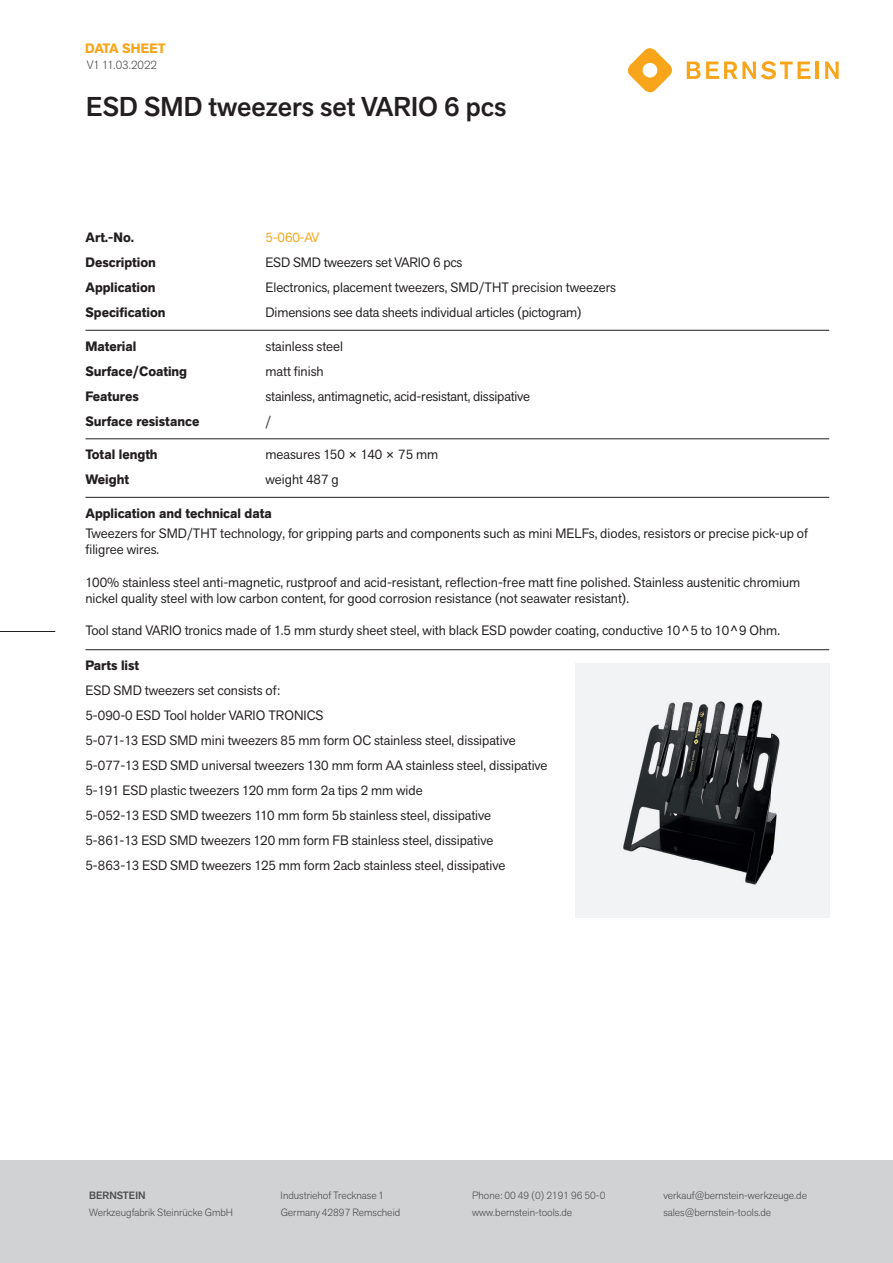
<style>
.page{position:relative;width:893px;height:1263px;background:#fff}
.page>*{position:absolute;margin:0;border:0;box-sizing:border-box;transform-origin:0 0}
.t1{font:500 27px "Akzid Grtsk Next";color:#231f20}
.t2{font:13.5px/25px "Akzid Grtsk Next";color:#231f20}
.t3{font:700 13.5px "Akzid Grtsk Next";color:#231f20}
.t4{font:700 13.5px "Akzid Grtsk Next";letter-spacing:-.01em;color:#f9a51b}
.t5{font:13.5px "Akzid Grtsk Next";color:#f9a51b}
.t6{font:300 12px "Akzid Grtsk Next";color:#4b4c4d}
.t7{font:300 10.5px "Akzid Grtsk Next";color:#4b4c4d}
.t8{font:500 10.5px "Akzid Grtsk Next";color:#4b4c4d}
</style>
<div class="page">
<div style="left:0;top:1161px;width:893px;height:102px;background:#d1d2d4"></div>
<hr style="left:86px;top:330px;width:743px;height:1px;background:#231f20">
<hr style="left:86px;top:439px;width:743px;height:1px;background:#231f20">
<hr style="left:86px;top:497px;width:743px;height:1px;background:#231f20">
<hr style="left:86px;top:649px;width:743px;height:1px;background:#231f20">
<div style="left:575px;top:663px;width:254px;height:255px;background:#f2f3f4"></div>
<img style="left:623px;top:700px;width:157px;height:185px">
<hr style="left:0;top:631px;width:55px;height:1px;background:#231f20">
<svg style="left:627px;top:48px;width:45px;height:45px"></svg>
<svg style="left:687px;top:61px;width:123px;height:18px"></svg>
<hr style="left:815px;top:62px;width:4px;height:17px;background:#f9a51b">
<svg style="left:825px;top:62px;width:14px;height:17px"></svg>
<p class="t4" style="left:85px;top:39px;width:82px">DATA SHEET</p>
<p class="t6" style="left:87px;top:57px;width:72px">V1 11.03.2022</p>
<h1 class="t1" style="left:86px;top:89px;width:421px">ESD SMD tweezers set VARIO 6 pcs</h1>
<p class="t3" style="left:86px;top:229px;width:50px">Art.-No.</p>
<p class="t5" style="left:265px;top:229px;width:55px">5-060-AV</p>
<p class="t3" style="left:86px;top:254px;width:72px">Description</p>
<p class="t2" style="left:265px;top:250px;width:198px">ESD SMD tweezers set VARIO 6 pcs</p>
<p class="t3" style="left:86px;top:279px;width:72px">Application</p>
<p class="t2" style="left:265px;top:275px;width:352px">Electronics, placement tweezers, SMD/THT precision tweezers</p>
<p class="t3" style="left:86px;top:304px;width:82px">Specification</p>
<p class="t2" style="left:265px;top:300px;width:318px">Dimensions see data sheets individual articles (pictogram)</p>
<p class="t3" style="left:86px;top:337px;width:52px">Material</p>
<p class="t2" style="left:265px;top:333px;width:79px">stainless steel</p>
<p class="t3" style="left:86px;top:362px;width:103px">Surface/Coating</p>
<p class="t2" style="left:265px;top:358px;width:60px">matt finish</p>
<p class="t3" style="left:86px;top:387px;width:55px">Features</p>
<p class="t2" style="left:265px;top:383px;width:266px">stainless, antimagnetic, acid-resistant, dissipative</p>
<p class="t3" style="left:86px;top:412px;width:115px">Surface resistance</p>
<p class="t2" style="left:265px;top:408px;width:7px">/</p>
<p class="t3" style="left:86px;top:446px;width:74px">Total length</p>
<p class="t2" style="left:265px;top:442px;width:174px">measures 150 × 140 × 75 mm</p>
<p class="t3" style="left:86px;top:471px;width:45px">Weight</p>
<p class="t2" style="left:265px;top:467px;width:75px">weight 487 g</p>
<p class="t3" style="left:86px;top:504px;width:188px">Application and technical data</p>
<p class="t2" style="left:86px;top:525px;width:724px;line-height:16.2px">Tweezers for SMD/THT technology, for gripping parts and components such as mini MELFs, diodes, resistors or precise pick-up of filigree wires.</p>
<p class="t2" style="left:86px;top:574px;width:716px;line-height:16.2px">100% stainless steel anti-magnetic, rustproof and acid-resistant, reflection-free matt fine polished. Stainless austenitic chromium nickel quality steel with low carbon content, for good corrosion resistance (not seawater resistant).</p>
<p class="t2" style="left:86px;top:618px;width:696px">Tool stand VARIO tronics made of 1.5 mm sturdy sheet steel, with black ESD powder coating, conductive 10^5 to 10^9 Ohm.</p>
<p class="t3" style="left:86px;top:656px;width:55px">Parts list</p>
<p class="t2" style="left:86px;top:678px;width:464px">ESD SMD tweezers set consists of:<br>5-090-0 ESD Tool holder VARIO TRONICS<br>5-071-13 ESD SMD mini tweezers 85 mm form OC stainless steel, dissipative 5-077-13 ESD SMD universal tweezers 130 mm form AA stainless steel, dissipative 5-191 ESD plastic tweezers 120 mm form 2a tips 2 mm wide<br>5-052-13 ESD SMD tweezers 110 mm form 5b stainless steel, dissipative<br>5-861-13 ESD SMD tweezers 120 mm form FB stainless steel, dissipative 5-863-13 ESD SMD tweezers 125 mm form 2acb stainless steel, dissipative</p>
<p class="t8" style="left:89px;top:1189px;width:58px">BERNSTEIN</p>
<p class="t7" style="left:281px;top:1189px;width:105px">Industriehof Trecknase 1</p>
<p class="t7" style="left:472px;top:1189px;width:135px">Phone: 00 49 (0) 2191 96 50-0</p>
<p class="t7" style="left:663px;top:1189px;width:145px">verkauf@bernstein-werkzeuge.de</p>
<p class="t7" style="left:89px;top:1205px;width:145px">Werkzeugfabrik Steinrücke GmbH</p>
<p class="t7" style="left:281px;top:1205px;width:121px">Germany 42897 Remscheid</p>
<p class="t7" style="left:472px;top:1205px;width:102px">www.bernstein-tools.de</p>
<p class="t7" style="left:663px;top:1205px;width:109px">sales@bernstein-tools.de</p>
</div>
